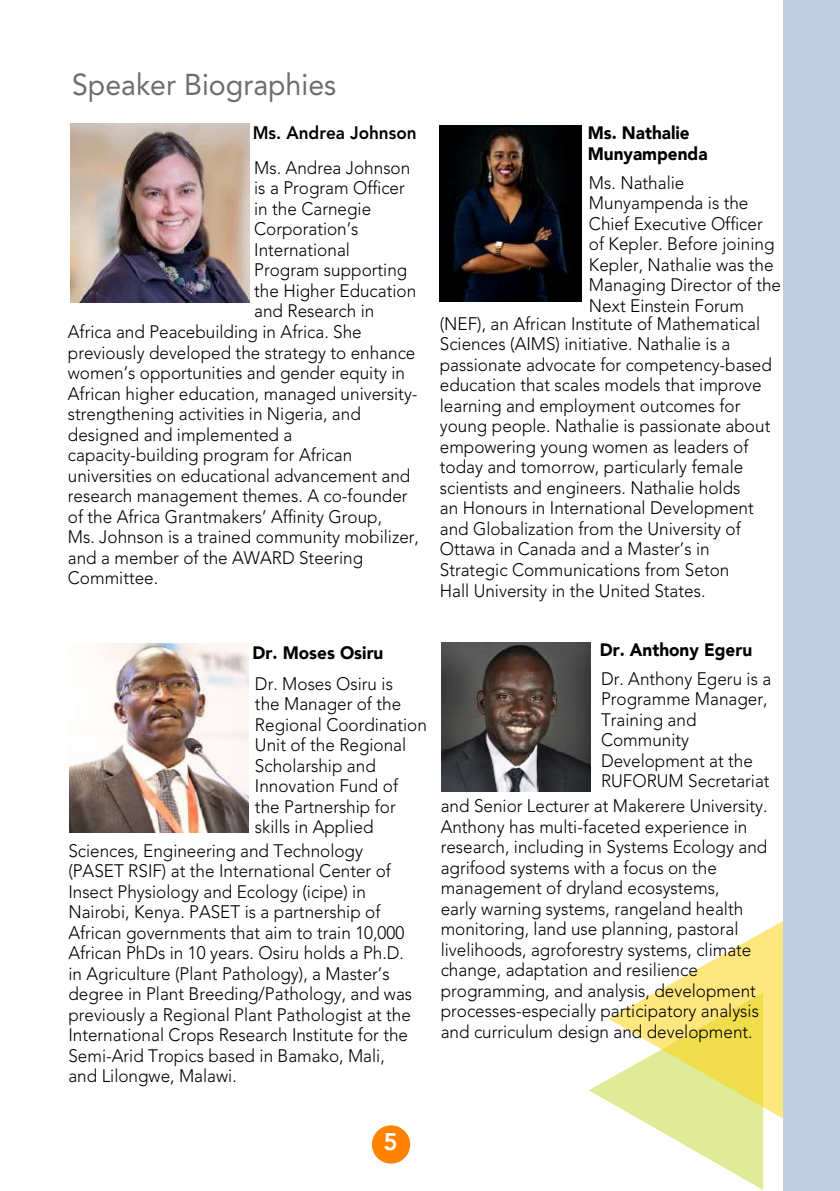
<style>
.page{position:relative;width:840px;height:1191px;background:#fff}
.page>*{position:absolute;margin:0;border:0;box-sizing:border-box;transform-origin:0 0}
.t1{font:30px "Avenir LT Std";color:#6d6e71;scale:.95 1}
.t2{font:800 24px "Avenir";color:#fff}
.t3{font:300 18px/20.6px "Avenir LT Std";color:#000;scale:.95 1}
.t4{font:900 18px/20.6px "Avenir";color:#000;scale:.95 1}
.t5{font:800 18px "Avenir LT Std";color:#000;scale:.95 1}
</style>
<div class="page">
<img style="left:70px;top:124px;width:179px;height:179px">
<img style="left:69px;top:643px;width:179px;height:190px">
<img style="left:439px;top:125px;width:141px;height:176px">
<img style="left:441px;top:642px;width:149px;height:149px">
<svg style="left:589px;top:921px;width:193px;height:269px"></svg>
<div style="left:371px;top:1125px;width:39px;height:38px;background:#ff8300;border-radius:50%"></div>
<div style="left:783px;top:0;width:56px;height:1191px;background:#c2cee0"></div>
<h1 class="t1" style="left:72px;top:67px;width:279px">Speaker Biographies</h1>
<p class="t5" style="left:253px;top:122px;width:174px">Ms. Andrea Johnson</p>
<p class="t3" style="left:254px;top:157px;width:172px">Ms. Andrea Johnson is a Program Officer in the Carnegie<br>Corporation’s<br>International<br>Program supporting the Higher Education and Research in</p>
<p class="t3" style="left:68px;top:322px;width:371px">Africa and Peacebuilding in Africa. She previously developed the strategy to enhance women’s opportunities and gender equity in African higher education, managed university&shy;strengthening activities in Nigeria, and designed and implemented a capacity-building program for African universities on educational advancement and research management themes. A co-founder of the Africa Grantmakers’ Affinity Group,<br>Ms. Johnson is a trained community mobilizer, and a member of the AWARD Steering Committee.</p>
<p class="t4" style="left:587px;top:122px;width:127px">Ms. Nathalie<br>Munyampenda</p>
<p class="t3" style="left:588px;top:172px;width:204px">Ms. Nathalie<br>Munyampenda is the<br>Chief Executive Officer of Kepler. Before joining<br>Kepler, Nathalie was the<br>Managing Director of the<br>Next Einstein Forum</p>
<p class="t3" style="left:439px;top:313px;width:351px">(NEF), an African Institute of Mathematical Sciences (AIMS) initiative. Nathalie is a passionate advocate for competency-based education that scales models that improve learning and employment outcomes for young people. Nathalie is passionate about empowering young women as leaders of today and tomorrow, particularly female scientists and engineers. Nathalie holds<br>an Honours in International Development and Globalization from the University of Ottawa in Canada and a Master’s in Strategic Communications from Seton<br>Hall University in the United States.</p>
<p class="t4" style="left:252px;top:641px;width:139px">Dr. Moses Osiru</p>
<p class="t3" style="left:255px;top:673px;width:182px">Dr. Moses Osiru is<br>the Manager of the<br>Regional Coordination<br>Unit of the Regional<br>Scholarship and<br>Innovation Fund of the Partnership for skills in Applied</p>
<p class="t3" style="left:68px;top:840px;width:363px">Sciences, Engineering and Technology (PASET RSIF) at the International Center of Insect Physiology and Ecology (icipe) in Nairobi, Kenya. PASET is a partnership of African governments that aim to train 10,000<br>African PhDs in 10 years. Osiru holds a Ph.D. in Agriculture (Plant Pathology), a Master’s degree in Plant Breeding/Pathology, and was previously a Regional Plant Pathologist at the International Crops Research Institute for the Semi-Arid Tropics based in Bamako, Mali, and Lilongwe, Malawi.</p>
<p class="t4" style="left:599px;top:639px;width:162px">Dr. Anthony Egeru</p>
<p class="t3" style="left:600px;top:668px;width:181px">Dr. Anthony Egeru is a<br>Programme Manager,<br>Training and<br>Community<br>Development at the<br>RUFORUM Secretariat</p>
<p class="t3" style="left:440px;top:795px;width:345px">and Senior Lecturer at Makerere University.<br>Anthony has multi-faceted experience in research, including in Systems Ecology and agrifood systems with a focus on the management of dryland ecosystems,<br>early warning systems, rangeland health monitoring, land use planning, pastoral livelihoods, agroforestry systems, climate change, adaptation and resilience programming, and analysis, development processes-especially participatory analysis and curriculum design and development.</p>
<h2 class="t2" style="left:383px;top:1120px;width:16px">5</h2>
</div>
